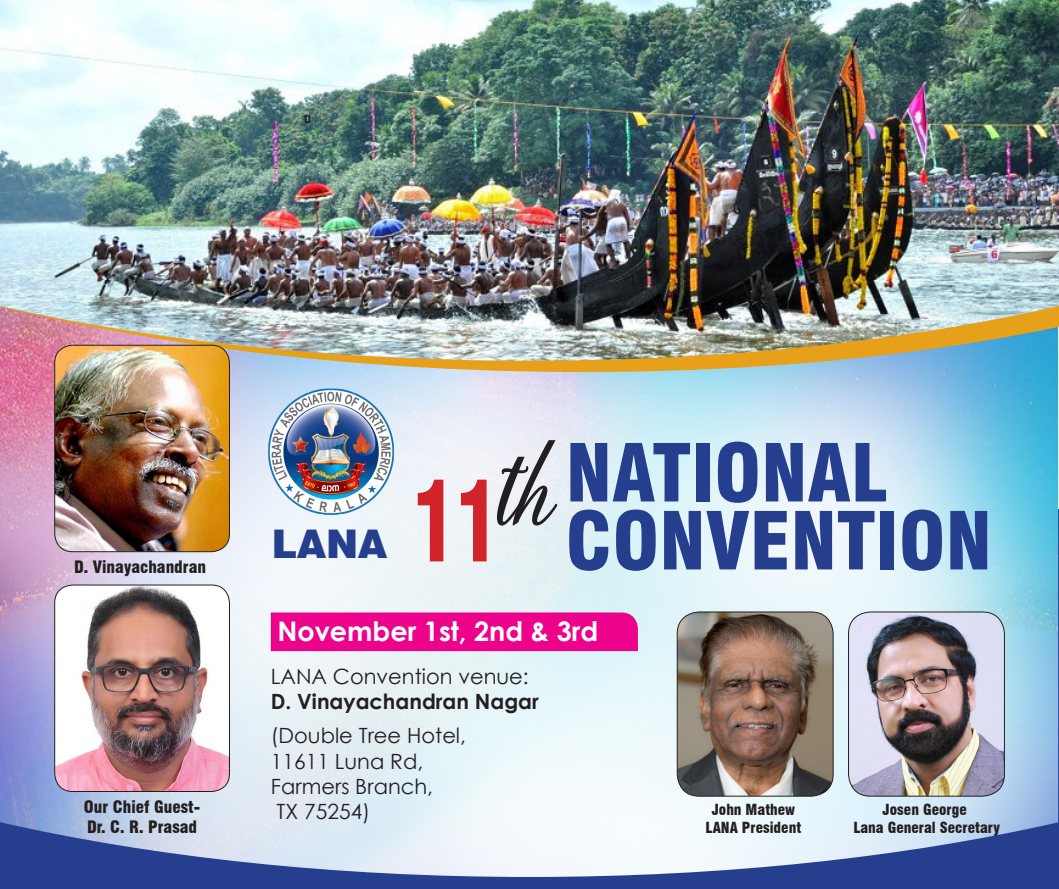
<style>
.page{position:relative;width:1059px;height:889px;background:#fff}
.page>*{position:absolute;margin:0;border:0;box-sizing:border-box;transform-origin:0 0}
.t1{font:900 condensed 108px "Swiss 721 BT";color:#d1232a;scale:.75 1}
.t2{font:85.8px "Anatomia Free";color:#231f20;scale:.75 1}
.t3{font:900 condensed 77.7px "Swiss 721 BT";color:#253f8e}
.t4{font:900 39.45px "Swiss 721 BT";color:#253f8e}
.t5{font:700 27px "Century Gothic";color:#fff}
.t6{font:21px "Century Gothic";color:#231f20}
.t7{font:700 21px "Century Gothic";color:#231f20}
.t8{font:900 condensed 16.8px "Swiss 721 BT";color:#231f20}
.t9{font:900 condensed 15px "Swiss 721 BT";color:#231f20}
</style>
<div class="page">
<div style="left:0;top:509px;width:1059px;height:380px;background:#253f8e"></div>
<img style="left:0;top:383px;width:1058px;height:494px">
<svg style="left:0;top:361px;width:1059px;height:22px;background:#afbebf"></svg>
<img style="left:0;top:0;width:1059px;height:361px">
<img style="left:848px;top:612px;width:156px;height:184px">
<div style="left:848px;top:612px;width:156px;height:184px;border:1px solid #231f20;border-radius:22px"></div>
<img style="left:677px;top:612px;width:156px;height:184px">
<div style="left:677px;top:612px;width:156px;height:184px;border:1px solid #231f20;border-radius:22px"></div>
<img style="left:55px;top:585px;width:174px;height:206px">
<div style="left:55px;top:585px;width:175px;height:206px;border:1px solid #231f20;border-radius:18px"></div>
<img style="left:264px;top:385px;width:131px;height:133px">
<img style="left:55px;top:345px;width:174px;height:206px">
<div style="left:55px;top:345px;width:175px;height:207px;border:1px solid #231f20;border-radius:18px"></div>
<div style="left:271px;top:612px;width:367px;height:39px;background:#ed028c"></div>
<p class="t8" style="left:74px;top:557px;width:134px">D. Vinayachandran</p>
<p class="t8" style="left:84px;top:796px;width:118px">Our Chief Guest-</p>
<p class="t8" style="left:87px;top:816px;width:111px">Dr. C. R. Prasad</p>
<p class="t4" style="left:272px;top:519px;width:117px">LANA</p>
<p class="t1" style="left:412px;top:457px;width:117px">11</p>
<p class="t2" style="left:499px;top:424px;width:76px">th</p>
<p class="t3" style="left:566px;top:426px;width:323px">NATIONAL</p>
<p class="t3" style="left:566px;top:494px;width:428px">CONVENTION</p>
<p class="t5" style="left:277px;top:611px;width:322px">November 1st, 2nd &amp; 3rd</p>
<p class="t6" style="left:271px;top:661px;width:259px">LANA Convention venue:</p>
<p class="t7" style="left:271px;top:685px;width:269px">D. Vinayachandran Nagar</p>
<p class="t6" style="left:271px;top:721px;width:197px">(Double Tree Hotel,</p>
<p class="t6" style="left:271px;top:746px;width:154px">11611 Luna Rd,</p>
<p class="t6" style="left:271px;top:771px;width:164px">Farmers Branch,</p>
<p class="t6" style="left:277px;top:796px;width:95px">TX 75254)</p>
<p class="t9" style="left:712px;top:800px;width:85px">John Mathew</p>
<p class="t9" style="left:705px;top:818px;width:97px">LANA President</p>
<p class="t9" style="left:882px;top:800px;width:86px">Josen George</p>
<p class="t9" style="left:853px;top:818px;width:148px">Lana General Secretary</p>
</div>
